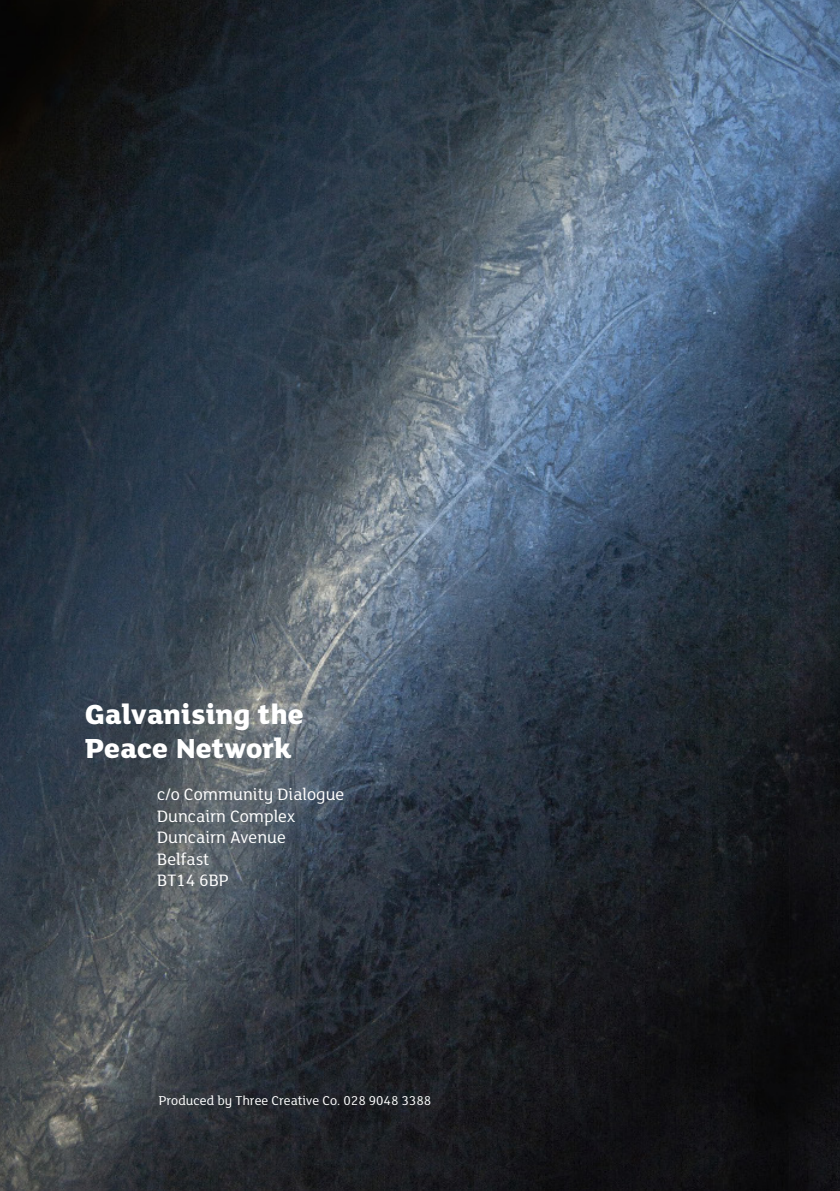
<style>
.page{position:relative;width:840px;height:1191px;background:#fff}
.page>*{position:absolute;margin:0;border:0;box-sizing:border-box;transform-origin:0 0}
.t1{font:800 30px/34.4px "FS Lola";color:#fff}
.t2{font:18px/21.6px "FS Lola";color:#fff}
.t3{font:14px "FS Lola";color:#fff}
</style>
<div class="page">
<img style="left:0;top:0;width:839px;height:1191px">
<h1 class="t1" style="left:85px;top:697px;width:220px">Galvanising the<br>Peace Network</h1>
<p class="t2" style="left:157px;top:784px;width:188px">c/o Community Dialogue<br>Duncairn Complex<br>Duncairn Avenue<br>Belfast<br>BT14 6BP</p>
<p class="t3" style="left:159px;top:1093px;width:273px">Produced by Three Creative Co. 028 9048 3388</p>
</div>
